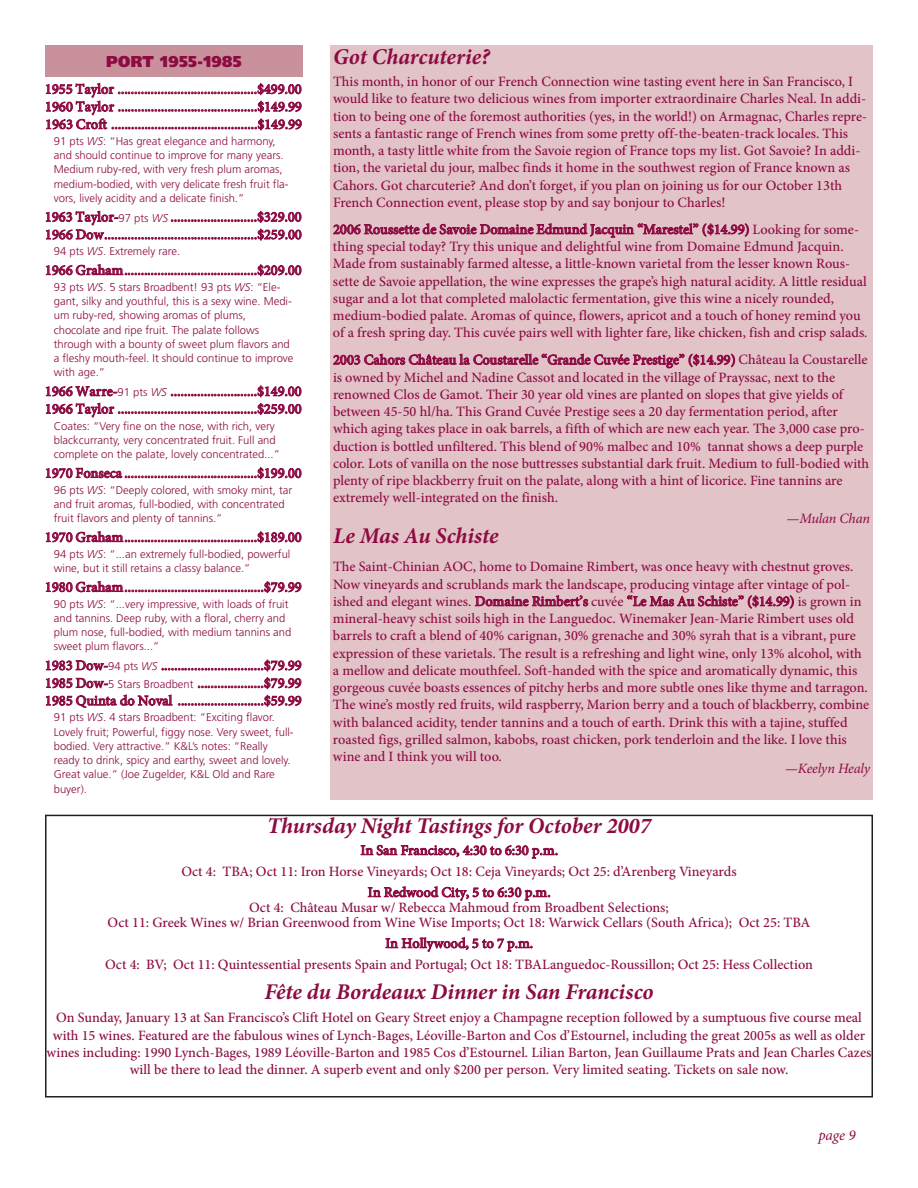
<style>
.page{position:relative;width:918px;height:1188px;background:#fff}
.page>*{position:absolute;margin:0;border:0;box-sizing:border-box;transform-origin:0 0}
.t1{font:italic 700 22.5px "Minion Pro";letter-spacing:-.005em;color:#8c0b42}
.t2{font:900 15.75px "Frutiger LT Std";letter-spacing:.025em;color:#8c0b42;scale:.95 1}
.t3{font:italic 15px "Minion Pro";color:#8c0b42}
.t4{font:500 14.25px/17.2px "Minion Pro";color:#8c0b42}
.t5{font:italic 14.25px "Minion Pro";letter-spacing:-.02em;color:#8c0b42}
.t6{font:300 11.25px/14.2px "Frutiger LT Std";color:#8c0b42}
.s1{font-style:italic}
.s2{font-family:"Frutiger LT Std";font-weight:300;font-size:11.25px}
.s3{font-family:"Frutiger LT Std";font-weight:300;font-style:italic;font-size:11.25px}
</style>
<div class="page">
<div style="left:45px;top:45px;width:258px;height:31px;background:#c9919b"></div>
<div style="left:330px;top:45px;width:543px;height:755px;background:#e2c3c7"></div>
<div style="left:45px;top:815px;width:828px;height:283px;border:2px solid #231f20"></div>
<h1 class="t1" style="left:333px;top:49px;width:158px">Got Charcuterie?</h1>
<p class="t4" style="left:333px;top:74px;width:536px">This month, in honor of our French Connection wine tasting event here in San Francisco, I would like to feature two delicious wines from importer extraordinaire Charles Neal. In addi&shy;tion to being one of the foremost authorities (yes, in the world!) on Armagnac, Charles repre&shy;sents a fantastic range of French wines from some pretty off-the-beaten-track locales. This month, a tasty little white from the Savoie region of France tops my list. Got Savoie? In addi&shy;tion, the varietal du jour, malbec finds it home in the southwest region of France known as Cahors. Got charcuterie? And don’t forget, if you plan on joining us for our October 13th French Connection event, please stop by and say bonjour to Charles!</p>
<p class="t4" style="left:333px;top:222px;width:536px">2006 Roussette de Savoie Domaine Edmund Jacquin “Marestel” ($14.99) Looking for some&shy;thing special today? Try this unique and delightful wine from Domaine Edmund Jacquin.<br>Made from sustainably farmed altesse, a little-known varietal from the lesser known Rous&shy;sette de Savoie appellation, the wine expresses the grape’s high natural acidity. A little residual sugar and a lot that completed malolactic fermentation, give this wine a nicely rounded, medium-bodied palate. Aromas of quince, flowers, apricot and a touch of honey remind you of a fresh spring day. This cuvée pairs well with lighter fare, like chicken, fish and crisp salads.</p>
<p class="t4" style="left:333px;top:352px;width:538px">2003 Cahors Château la Coustarelle “Grande Cuvée Prestige” ($14.99) Château la Coustarelle is owned by Michel and Nadine Cassot and located in the village of Prayssac, next to the renowned Clos de Gamot. Their 30 year old vines are planted on slopes that give yields of between 45-50 hl/ha. This Grand Cuvée Prestige sees a 20 day fermentation period, after which aging takes place in oak barrels, a fifth of which are new each year. The 3,000 case pro&shy;duction is bottled unfiltered. This blend of 90% malbec and 10% tannat shows a deep purple color. Lots of vanilla on the nose buttresses substantial dark fruit. Medium to full-bodied with plenty of ripe blackberry fruit on the palate, along with a hint of licorice. Fine tannins are extremely well-integrated on the finish.</p>
<p class="t5" style="left:787px;top:513px;width:85px">—Mulan Chan</p>
<h1 class="t1" style="left:333px;top:527px;width:167px">Le Mas Au Schiste</h1>
<p class="t4" style="left:333px;top:559px;width:538px">The Saint-Chinian AOC, home to Domaine Rimbert, was once heavy with chestnut groves.<br>Now vineyards and scrublands mark the landscape, producing vintage after vintage of pol&shy;ished and elegant wines. Domaine Rimbert’s cuvée “Le Mas Au Schiste” ($14.99) is grown in mineral-heavy schist soils high in the Languedoc. Winemaker Jean-Marie Rimbert uses old barrels to craft a blend of 40% carignan, 30% grenache and 30% syrah that is a vibrant, pure expression of these varietals. The result is a refreshing and light wine, only 13% alcohol, with a mellow and delicate mouthfeel. Soft-handed with the spice and aromatically dynamic, this gorgeous cuvée boasts essences of pitchy herbs and more subtle ones like thyme and tarragon.<br>The wine’s mostly red fruits, wild raspberry, Marion berry and a touch of blackberry, combine with balanced acidity, tender tannins and a touch of earth. Drink this with a tajine, stuffed roasted figs, grilled salmon, kabobs, roast chicken, pork tenderloin and the like. I love this wine and I think you will too.</p>
<p class="t5" style="left:785px;top:763px;width:86px">—Keelyn Healy</p>
<h1 class="t1" style="left:267px;top:817px;width:385px">Thursday Night Tastings for October 2007</h1>
<p class="t4" style="left:181px;top:841px;width:557px;line-height:21px;text-align:center">In San Francisco, 4:30 to 6:30 p.m.<br>Oct 4: TBA; Oct 11: Iron Horse Vineyards; Oct 18: Ceja Vineyards; Oct 25: d’Arenberg Vineyards<br>In Redwood City, 5 to 6:30 p.m.</p>
<p class="t4" style="left:108px;top:901px;width:704px;line-height:15px;text-align:center">Oct 4: Château Musar w/ Rebecca Mahmoud from Broadbent Selections;<br>Oct 11: Greek Wines w/ Brian Greenwood from Wine Wise Imports; Oct 18: Warwick Cellars (South Africa); Oct 25: TBA</p>
<p class="t4" style="left:105px;top:934px;width:709px;line-height:21.3px;text-align:center">In Hollywood, 5 to 7 p.m.<br>Oct 4: BV; Oct 11: Quintessential presents Spain and Portugal; Oct 18: TBALanguedoc-Roussillon; Oct 25: Hess Collection</p>
<h1 class="t1" style="left:264px;top:983px;width:391px">Fête du Bordeaux Dinner in San Francisco</h1>
<p class="t4" style="left:47px;top:1010px;width:826px;text-align:center">On Sunday, January 13 at San Francisco’s Clift Hotel on Geary Street enjoy a Champagne reception followed by a sumptuous five course meal with 15 wines. Featured are the fabulous wines of Lynch-Bages, Léoville-Barton and Cos d’Estournel, including the great 2005s as well as older wines including: 1990 Lynch-Bages, 1989 Léoville-Barton and 1985 Cos d’Estournel. Lilian Barton, Jean Guillaume Prats and Jean Charles Cazes will be there to lead the dinner. A superb event and only $200 per person. Very limited seating. Tickets on sale now.</p>
<p class="t2" style="left:106px;top:55px;width:144px">PORT 1955-1985</p>
<p class="t4" style="left:45px;top:81px;width:259px;line-height:17.7px;text-align:justify">1955 Taylor ..........................................$499.00<br>1960 Taylor ..........................................$149.99<br>1963 Croft ............................................$149.99</p>
<p class="t6" style="left:54px;top:135px;width:236px">91 pts <span class="s1">WS</span>: “Has great elegance and harmony, and should continue to improve for many years.<br>Medium ruby-red, with very fresh plum aromas, medium-bodied, with very delicate fresh fruit fla&shy;vors, lively acidity and a delicate finish.”</p>
<p class="t4" style="left:45px;top:209px;width:258px;line-height:17.7px">1963 Taylor-<span class="s2">97 pts</span> <span class="s3">WS</span> ..........................$329.00<br>1966 Dow..............................................$259.00</p>
<p class="t6" style="left:54px;top:245px;width:128px">94 pts <span class="s1">WS</span>. Extremely rare.</p>
<p class="t4" style="left:45px;top:263px;width:258px">1966 Graham........................................$209.00</p>
<p class="t6" style="left:54px;top:281px;width:241px">93 pts <span class="s1">WS</span>. 5 stars Broadbent! 93 pts <span class="s1">WS</span>: “Ele&shy;gant, silky and youthful, this is a sexy wine. Medi&shy;um ruby-red, showing aromas of plums, chocolate and ripe fruit. The palate follows through with a bounty of sweet plum flavors and a fleshy mouth-feel. It should continue to improve with age.”</p>
<p class="t4" style="left:45px;top:384px;width:258px;line-height:17.7px">1966 Warre-<span class="s2">91 pts</span> <span class="s3">WS</span> ..........................$149.00<br>1966 Taylor ..........................................$259.00</p>
<p class="t6" style="left:54px;top:419px;width:228px">Coates: “Very fine on the nose, with rich, very blackcurranty, very concentrated fruit. Full and complete on the palate, lovely concentrated...”</p>
<p class="t4" style="left:45px;top:466px;width:258px">1970 Fonseca ........................................$199.00</p>
<p class="t6" style="left:54px;top:483px;width:240px">96 pts <span class="s1">WS</span>: “Deeply colored, with smoky mint, tar and fruit aromas, full-bodied, with concentrated fruit flavors and plenty of tannins.”</p>
<p class="t4" style="left:45px;top:530px;width:258px">1970 Graham........................................$189.00</p>
<p class="t6" style="left:54px;top:548px;width:238px">94 pts <span class="s1">WS</span>: “...an extremely full-bodied, powerful wine, but it still retains a classy balance.”</p>
<p class="t4" style="left:45px;top:580px;width:258px">1980 Graham..........................................$79.99</p>
<p class="t6" style="left:54px;top:597px;width:239px">90 pts <span class="s1">WS</span>: “...very impressive, with loads of fruit and tannins. Deep ruby, with a floral, cherry and plum nose, full-bodied, with medium tannins and sweet plum flavors...”</p>
<p class="t4" style="left:45px;top:658px;width:258px;line-height:17.7px;text-align:justify">1983 Dow-<span class="s2">94 pts</span> <span class="s3">WS</span> ...............................$79.99<br>1985 Dow-<span class="s2">5 Stars Broadbent</span> ....................$79.99<br>1985 Quinta do Noval ..........................$59.99</p>
<p class="t6" style="left:54px;top:711px;width:241px">91 pts <span class="s1">WS</span>. 4 stars Broadbent: “Exciting flavor.<br>Lovely fruit; Powerful, figgy nose. Very sweet, full&shy;bodied. Very attractive.” K&amp;L’s notes: “Really ready to drink, spicy and earthy, sweet and lovely.<br>Great value.” (Joe Zugelder, K&amp;L Old and Rare buyer).</p>
<p class="t3" style="left:818px;top:1130px;width:39px">page 9</p>
</div>
